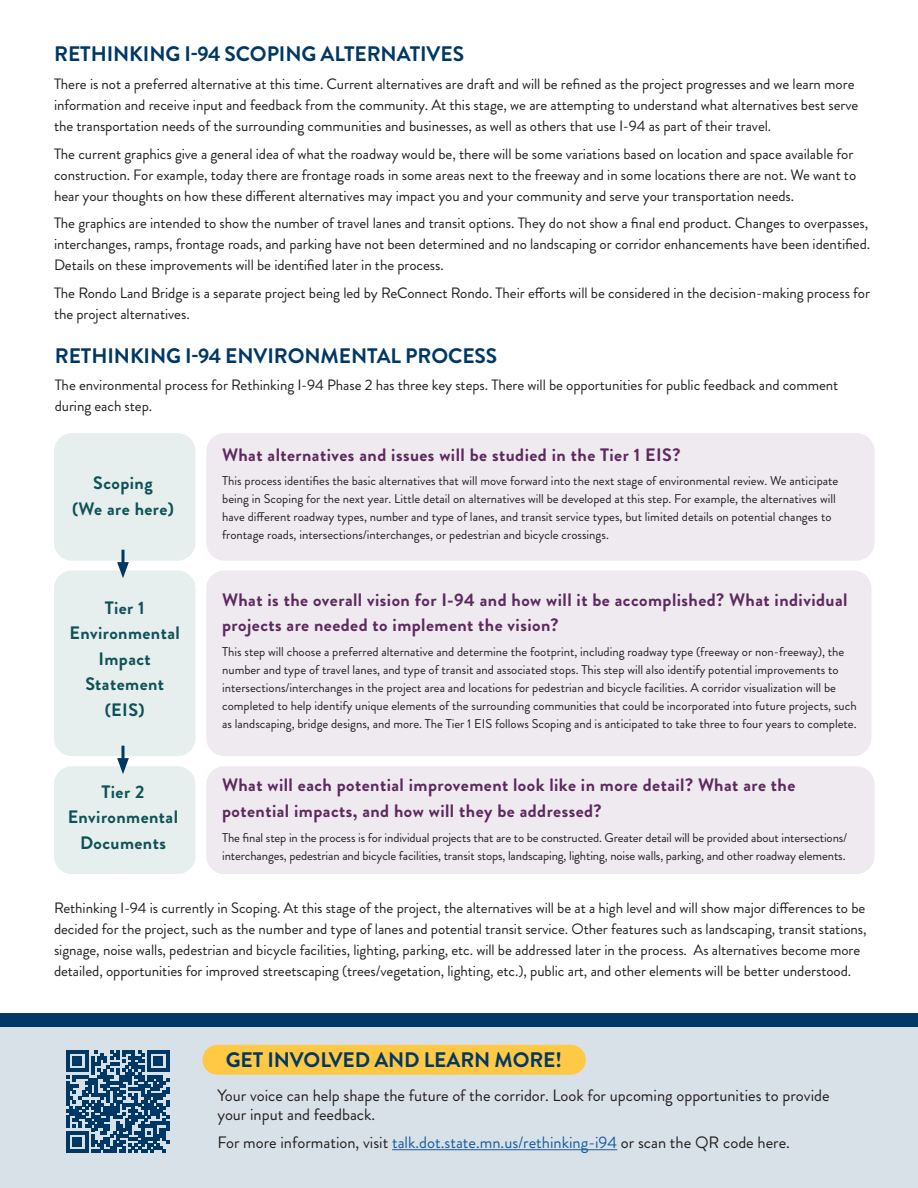
<style>
.page{position:relative;width:918px;height:1188px;background:#fff}
.page>*{position:absolute;margin:0;border:0;box-sizing:border-box;transform-origin:0 0}
.subhead_2_5{font:700 21px "Brandon Grotesque";letter-spacing:-.005em;color:#003865}
.subhead_3{font:700 18px/25.5px "Brandon Grotesque";letter-spacing:.025em;color:#5d295f}
._8_5_pt__body_text_copy{font:700 18px/25.5px "Brandon Grotesque";letter-spacing:.025em;color:#5d295f}
.subhead_3-2{font:700 18px/25.5px "Brandon Grotesque";letter-spacing:.025em;color:#0d5257;text-align:center}
._8_5_pt__body_text_copy-2{font:700 18px/25.5px "Brandon Grotesque";letter-spacing:.025em;color:#0d5257;text-align:center}
._11_pt__body_text{font:16.5px/19.8px "Brandon Grotesque";color:#231f20}
.subhead_2_5-2{font:15px/21px "Brandon Grotesque";letter-spacing:-.005em;color:#231f20}
._8_5_pt__body_text_copy-3{font:12.75px/18px "Brandon Grotesque";color:#231f20}
.s1{color:#175d9e}
</style>
<div class="page">
<div style="left:0;top:1021px;width:918px;height:167px;background:#d9e1e8"></div>
<div style="left:217px;top:1045px;width:354px;height:30px;background:#ffc845"></div>
<hr style="left:392px;top:1149px;width:225px;height:1px;background:#175d9e">
<svg style="left:66px;top:1050px;width:103px;height:103px"></svg>
<div style="left:0;top:1014px;width:918px;height:13px;background:#003865"></div>
<div style="left:206px;top:433px;width:669px;height:128px;background:#efeaef;border-radius:18px"></div>
<div style="left:206px;top:570px;width:665px;height:186px;background:#efeaef;border-radius:18px"></div>
<div style="left:206px;top:766px;width:669px;height:108px;background:#efeaef;border-radius:18px"></div>
<div style="left:54px;top:433px;width:141px;height:128px;background:#e7eeee;border-radius:18px"></div>
<div style="left:54px;top:570px;width:141px;height:186px;background:#e7eeee;border-radius:18px"></div>
<div style="left:54px;top:766px;width:141px;height:108px;background:#e7eeee;border-radius:18px"></div>
<hr style="left:121px;top:550px;width:3px;height:18px;background:#003865">
<svg style="left:117px;top:562px;width:12px;height:16px"></svg>
<hr style="left:121px;top:746px;width:3px;height:18px;background:#003865">
<svg style="left:117px;top:758px;width:12px;height:16px"></svg>
<p class="subhead_2_5" style="left:54px;top:39px;width:411px">RETHINKING I-94 SCOPING ALTERNATIVES</p>
<p class="subhead_2_5-2" style="left:54px;top:74px;width:806px">There is not a preferred alternative at this time. Current alternatives are draft and will be refined as the project progresses and we learn more information and receive input and feedback from the community. At this stage, we are attempting to understand what alternatives best serve the transportation needs of the surrounding communities and businesses, as well as others that use I-94 as part of their travel.</p>
<p class="subhead_2_5-2" style="left:54px;top:143px;width:804px">The current graphics give a general idea of what the roadway would be, there will be some variations based on location and space available for construction. For example, today there are frontage roads in some areas next to the freeway and in some locations there are not. We want to hear your thoughts on how these different alternatives may impact you and your community and serve your transportation needs.</p>
<p class="subhead_2_5-2" style="left:54px;top:213px;width:818px">The graphics are intended to show the number of travel lanes and transit options. They do not show a final end product. Changes to overpasses, interchanges, ramps, frontage roads, and parking have not been determined and no landscaping or corridor enhancements have been identified.<br>Details on these improvements will be identified later in the process.</p>
<p class="subhead_2_5-2" style="left:54px;top:283px;width:818px">The Rondo Land Bridge is a separate project being led by ReConnect Rondo. Their efforts will be considered in the decision-making process for the project alternatives.</p>
<p class="subhead_2_5" style="left:55px;top:341px;width:444px">RETHINKING I-94 ENVIRONMENTAL PROCESS</p>
<p class="subhead_2_5-2" style="left:55px;top:375px;width:785px">The environmental process for Rethinking I-94 Phase 2 has three key steps. There will be opportunities for public feedback and comment during each step.</p>
<p class="subhead_3-2" style="left:93px;top:471px;width:61px">Scoping</p>
<p class="subhead_3-2" style="left:72px;top:496px;width:103px">(We are here)</p>
<p class="_8_5_pt__body_text_copy-2" style="left:70px;top:595px;width:112px">Tier 1<br>Environmental<br>Impact<br>Statement (EIS)</p>
<p class="subhead_3-2" style="left:68px;top:779px;width:112px">Tier 2<br>Environmental<br>Documents</p>
<p class="subhead_3" style="left:222px;top:442px;width:460px">What alternatives and issues will be studied in the Tier 1 EIS?</p>
<p class="_8_5_pt__body_text_copy-3" style="left:222px;top:472px;width:618px">This process identifies the basic alternatives that will move forward into the next stage of environmental review. We anticipate being in Scoping for the next year. Little detail on alternatives will be developed at this step. For example, the alternatives will have different roadway types, number and type of lanes, and transit service types, but limited details on potential changes to frontage roads, intersections/interchanges, or pedestrian and bicycle crossings.</p>
<p class="_8_5_pt__body_text_copy" style="left:222px;top:587px;width:627px">What is the overall vision for I-94 and how will it be accomplished? What individual projects are needed to implement the vision?</p>
<p class="_8_5_pt__body_text_copy-3" style="left:222px;top:643px;width:636px">This step will choose a preferred alternative and determine the footprint, including roadway type (freeway or non-freeway), the number and type of travel lanes, and type of transit and associated stops. This step will also identify potential improvements to intersections/interchanges in the project area and locations for pedestrian and bicycle facilities. A corridor visualization will be completed to help identify unique elements of the surrounding communities that could be incorporated into future projects, such as landscaping, bridge designs, and more. The Tier 1 EIS follows Scoping and is anticipated to take three to four years to complete.</p>
<p class="subhead_3" style="left:222px;top:773px;width:575px">What will each potential improvement look like in more detail? What are the potential impacts, and how will they be addressed?</p>
<p class="_8_5_pt__body_text_copy-3" style="left:222px;top:828px;width:627px">The final step in the process is for individual projects that are to be constructed. Greater detail will be provided about intersections/ interchanges, pedestrian and bicycle facilities, transit stops, landscaping, lighting, noise walls, parking, and other roadway elements.</p>
<p class="subhead_2_5-2" style="left:54px;top:898px;width:814px">Rethinking I-94 is currently in Scoping. At this stage of the project, the alternatives will be at a high level and will show major differences to be decided for the project, such as the number and type of lanes and potential transit service. Other features such as landscaping, transit stations, signage, noise walls, pedestrian and bicycle facilities, lighting, parking, etc. will be addressed later in the process. As alternatives become more detailed, opportunities for improved streetscaping (trees/vegetation, lighting, etc.), public art, and other elements will be better understood.</p>
<p class="subhead_2_5" style="left:226px;top:1045px;width:338px">GET INVOLVED AND LEARN MORE!</p>
<p class="_11_pt__body_text" style="left:217px;top:1085px;width:614px">Your voice can help shape the future of the corridor. Look for upcoming opportunities to provide your input and feedback.</p>
<p class="_11_pt__body_text" style="left:217px;top:1133px;width:574px">For more information, visit <span class="s1">talk.dot.state.mn.us/rethinking-i94</span> or scan the QR code here.</p>
</div>
